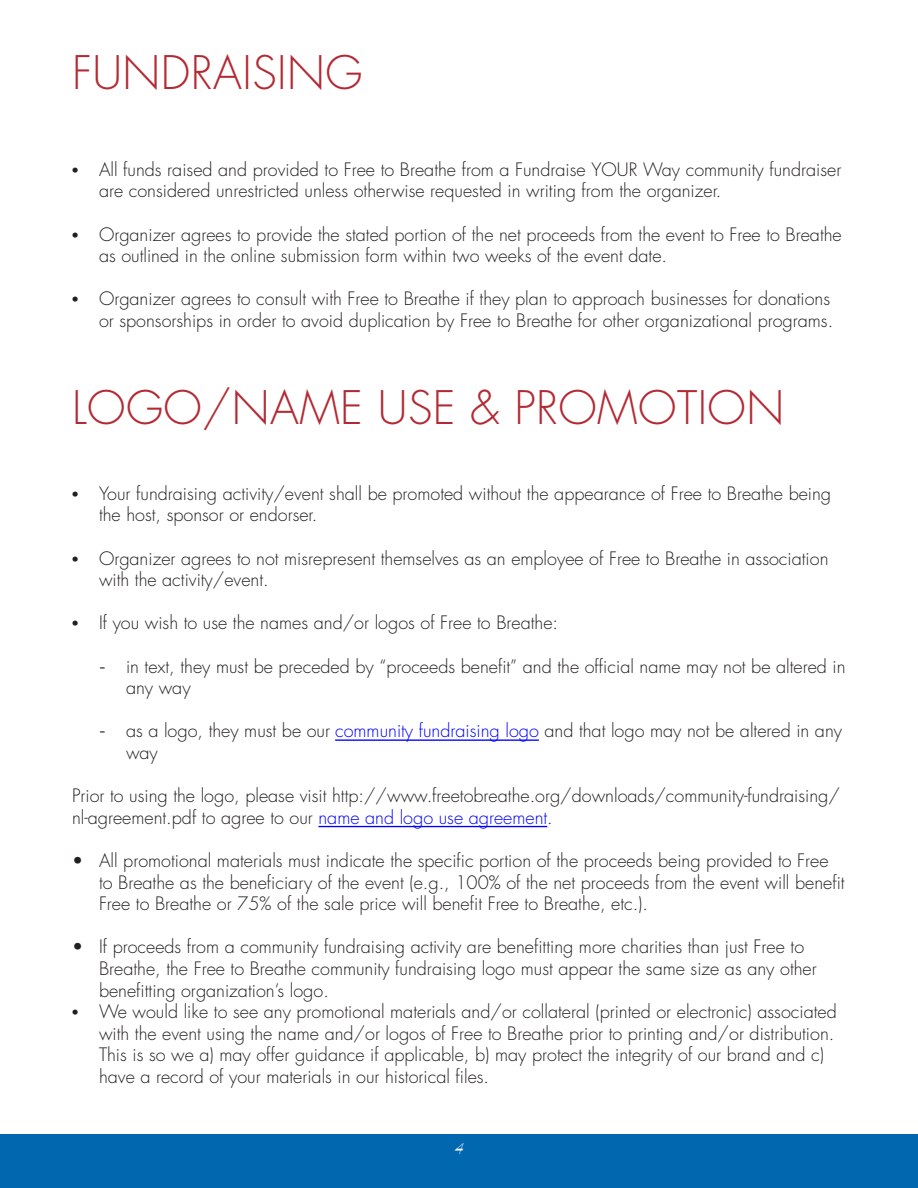
<style>
.page{position:relative;width:918px;height:1188px;background:#fff}
.page>*{position:absolute;margin:0;border:0;box-sizing:border-box;transform-origin:0 0}
.t1{font:300 45px "Futura";letter-spacing:.01em;color:#b32a33}
.t2{font:19.5px "Sail";color:#fff}
.t3{font:300 18px/21.6px "Futura";color:#231f20}
.s1{font-family:"Times";font-weight:400}
.s2{font-family:"Helvetica Neue"}
.s3{color:#00f}
</style>
<div class="page">
<div style="left:0;top:1134px;width:918px;height:54px;background:#0168b0"></div>
<hr style="left:335px;top:739px;width:204px;height:2px;background:#00f">
<hr style="left:318px;top:826px;width:229px;height:1px;background:#00f">
<p class="t1" style="left:72px;top:43px;width:292px">FUNDRAISING</p>
<p class="t3" style="left:99px;top:159px;width:744px;text-indent:-27px"><span class="s1">•</span> All funds raised and provided to Free to Breathe from a Fundraise YOUR Way community fundraiser are considered unrestricted unless otherwise requested in writing from the organizer.</p>
<p class="t3" style="left:99px;top:224px;width:744px;text-indent:-27px"><span class="s1">•</span> Organizer agrees to provide the stated portion of the net proceeds from the event to Free to Breathe as outlined in the online submission form within two weeks of the event date.</p>
<p class="t3" style="left:72px;top:288px;width:763px;text-align:right"><span class="s1">•</span> Organizer agrees to consult with Free to Breathe if they plan to approach businesses for donations or sponsorships in order to avoid duplication by Free to Breathe for other organizational programs.</p>
<p class="t1" style="left:72px;top:379px;width:714px">LOGO/NAME USE &amp; PROMOTION</p>
<p class="t3" style="left:99px;top:483px;width:734px;text-indent:-27px"><span class="s1">•</span> Your fundraising activity/event shall be promoted without the appearance of Free to Breathe being the host, sponsor or endorser.</p>
<p class="t3" style="left:99px;top:548px;width:731px;text-indent:-27px"><span class="s1">•</span> Organizer agrees to not misrepresent themselves as an employee of Free to Breathe in association with the activity/event.</p>
<p class="t3" style="left:72px;top:612px;width:488px"><span class="s1">•</span> If you wish to use the names and/or logos of Free to Breathe:</p>
<p class="t3" style="left:126px;top:656px;width:721px;text-indent:-27px"><span class="s2">-</span> in text, they must be preceded by “proceeds benefit” and the official name may not be altered in any way</p>
<p class="t3" style="left:126px;top:720px;width:718px;text-indent:-27px"><span class="s2">-</span> as a logo, they must be our <span class="s3">community fundraising logo</span> and that logo may not be altered in any way</p>
<p class="t3" style="left:72px;top:785px;width:770px">Prior to using the logo, please visit http://www.freetobreathe.org/downloads/community-fundraising/ nl-agreement.pdf to agree to our <span class="s3">name and logo use agreement</span>.</p>
<p class="t3" style="left:99px;top:850px;width:747px;text-indent:-27px">• All promotional materials must indicate the specific portion of the proceeds being provided to Free to Breathe as the beneficiary of the event (e.g., 100% of the net proceeds from the event will benefit<br>Free to Breathe or 75% of the sale price will benefit Free to Breathe, etc.).</p>
<p class="t3" style="left:99px;top:936px;width:719px;text-indent:-27px">• If proceeds from a community fundraising activity are benefitting more charities than just Free to<br>Breathe, the Free to Breathe community fundraising logo must appear the same size as any other benefitting organization’s logo.</p>
<p class="t3" style="left:99px;top:1001px;width:739px;text-indent:-27px"><span class="s1">•</span> We would like to see any promotional materials and/or collateral (printed or electronic) associated with the event using the name and/or logos of Free to Breathe prior to printing and/or distribution.<br>This is so we a) may offer guidance if applicable, b) may protect the integrity of our brand and c) have a record of your materials in our historical files.</p>
<p class="t2" style="left:455px;top:1134px;width:10px">4</p>
</div>
